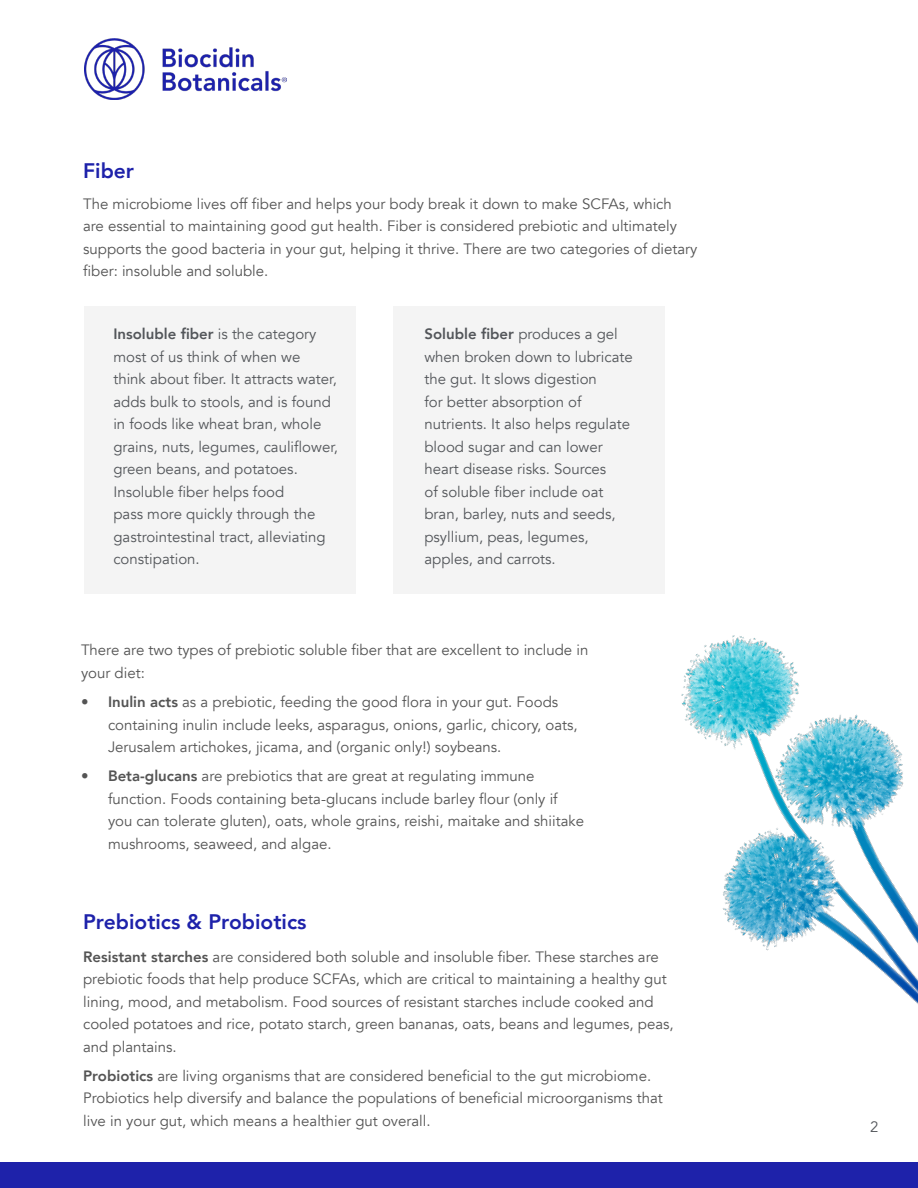
<style>
.page{position:relative;width:918px;height:1188px;background:#fff}
.page>*{position:absolute;margin:0;border:0;box-sizing:border-box;transform-origin:0 0}
.t1{font:800 21px "Avenir";color:#1e22aa}
.t2{font:15px/22.5px "Avenir";color:#545454}
.t3{font:15px/22.5px "Avenir";color:#53565a}
.s1{font-weight:800}
</style>
<div class="page">
<img style="left:84px;top:39px;width:202px;height:60px">
<div style="left:0;top:1162px;width:918px;height:26px;background:#1e22aa"></div>
<div style="left:84px;top:306px;width:272px;height:287px;background:#f4f4f4"></div>
<div style="left:393px;top:306px;width:272px;height:287px;background:#f4f4f4"></div>
<img style="left:549px;top:593px;width:369px;height:411px">
<h1 class="t1" style="left:83px;top:154px;width:52px">Fiber</h1>
<p class="t2" style="left:83px;top:193px;width:616px">The microbiome lives off fiber and helps your body break it down to make SCFAs, which<br>are essential to maintaining good gut health. Fiber is considered prebiotic and ultimately supports the good bacteria in your gut, helping it thrive. There are two categories of dietary fiber: insoluble and soluble.</p>
<p class="t3" style="left:113px;top:323px;width:226px"><span class="s1">Insoluble fiber</span> is the category most of us think of when we<br>think about fiber. It attracts water, adds bulk to stools, and is found in foods like wheat bran, whole grains, nuts, legumes, cauliflower, green beans, and potatoes.<br>Insoluble fiber helps food<br>pass more quickly through the gastrointestinal tract, alleviating constipation.</p>
<p class="t3" style="left:424px;top:323px;width:210px"><span class="s1">Soluble fiber</span> produces a gel when broken down to lubricate the gut. It slows digestion<br>for better absorption of nutrients. It also helps regulate blood sugar and can lower heart disease risks. Sources<br>of soluble fiber include oat bran, barley, nuts and seeds, psyllium, peas, legumes, apples, and carrots.</p>
<p class="t2" style="left:81px;top:639px;width:509px">There are two types of prebiotic soluble fiber that are excellent to include in your diet:</p>
<p class="t2" style="left:108px;top:691px;width:471px;text-indent:-27px"><span class="s1">• Inulin acts</span> as a prebiotic, feeding the good flora in your gut. Foods containing inulin include leeks, asparagus, onions, garlic, chicory, oats,<br>Jerusalem artichokes, jicama, and (organic only!) soybeans.</p>
<p class="t2" style="left:108px;top:765px;width:478px;text-indent:-27px"><span class="s1">• Beta-glucans</span> are prebiotics that are great at regulating immune function. Foods containing beta-glucans include barley flour (only if you can tolerate gluten), oats, whole grains, reishi, maitake and shiitake mushrooms, seaweed, and algae.</p>
<h1 class="t1" style="left:83px;top:906px;width:225px">Prebiotics &amp; Probiotics</h1>
<p class="t2" style="left:83px;top:945px;width:592px"><span class="s1">Resistant starches</span> are considered both soluble and insoluble fiber. These starches are prebiotic foods that help produce SCFAs, which are critical to maintaining a healthy gut lining, mood, and metabolism. Food sources of resistant starches include cooked and cooled potatoes and rice, potato starch, green bananas, oats, beans and legumes, peas, and plantains.</p>
<p class="t2" style="left:83px;top:1065px;width:581px"><span class="s1">Probiotics</span> are living organisms that are considered beneficial to the gut microbiome.<br>Probiotics help diversify and balance the populations of beneficial microorganisms that live in your gut, which means a healthier gut overall.</p>
<p class="t3" style="left:870px;top:1116px;width:10px">2</p>
</div>
